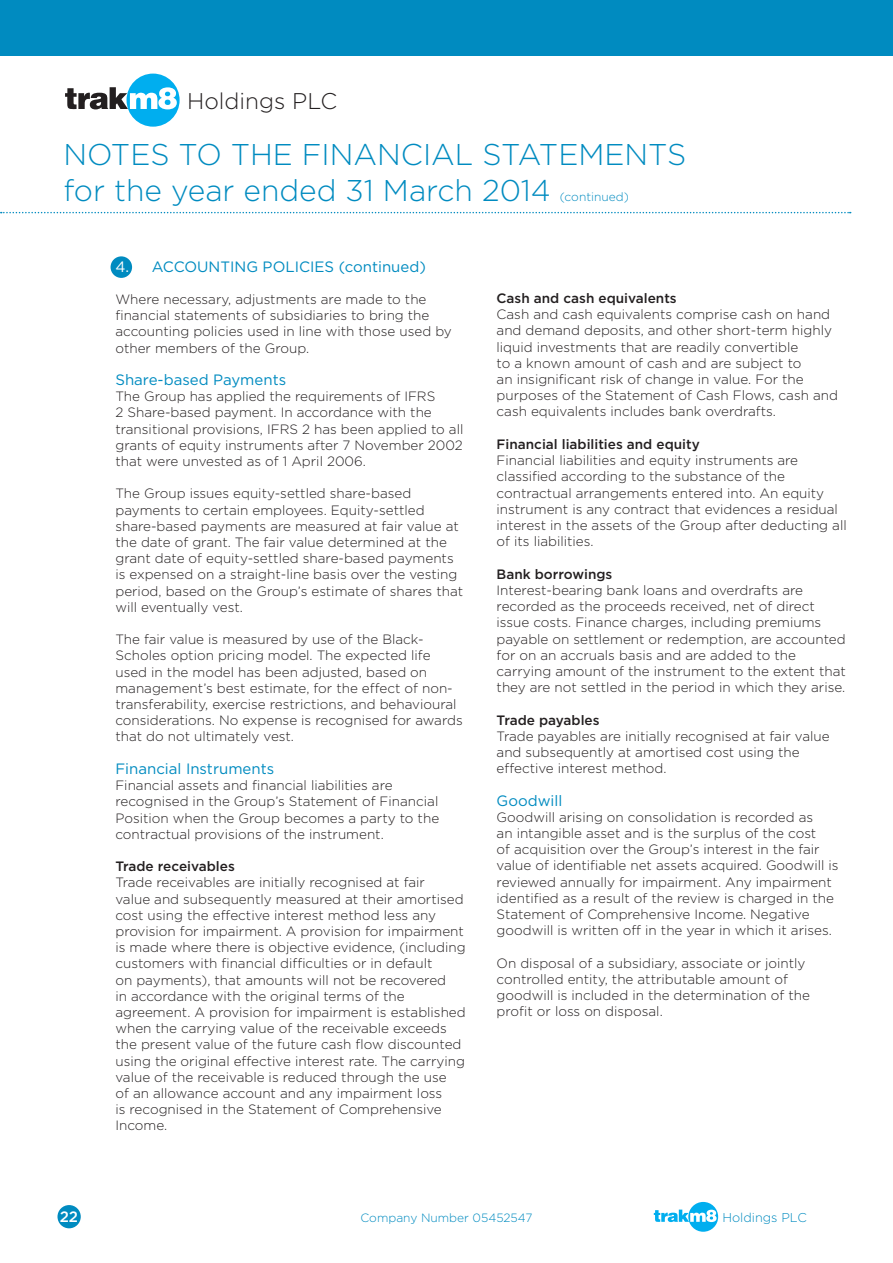
<style>
.page{position:relative;width:893px;height:1263px;background:#fff}
.page>*{position:absolute;margin:0;border:0;box-sizing:border-box;transform-origin:0 0}
.t1{font:300 30px/36px "Gotham";color:#008bc0}
.t2{font:300 22.65px "Gotham";color:#231f20}
.t3{font:15px "Gotham";color:#008bc0}
.t4{font:500 15px "Gotham";color:#fff}
.t5{font:500 13.65px "Gotham";color:#231f20}
.t6{font:300 13.5px/16.2px "Gotham";color:#231f20}
.t7{font:300 12.75px "Gotham";color:#008bc0}
.t8{font:300 12px "Gotham";color:#008bc0}
.s1{color:#fff}
</style>
<div class="page">
<div style="left:57px;top:1205px;width:24px;height:23px;background:#008bc0;border-radius:50%"></div>
<svg style="left:654px;top:1202px;width:64px;height:30px"></svg>
<div style="left:0;top:0;width:893px;height:56px;background:#008bc0"></div>
<svg style="left:65px;top:74px;width:115px;height:53px"></svg>
<div style="left:111px;top:256px;width:21px;height:22px;background:#008bc0;border-radius:50%"></div>
<svg style="left:1px;top:212px;width:850px;height:1px"></svg>
<h2 class="t2" style="left:187px;top:89px;width:152px">Holdings PLC</h2>
<h1 class="t1" style="left:63px;top:136px;width:625px">NOTES TO THE FINANCIAL STATEMENTS for the year ended 31 March 2014</h1>
<p class="t8" style="left:560px;top:191px;width:71px">(continued)</p>
<p class="t3" style="left:115px;top:258px;width:312px"><span class="s1">4.</span> ACCOUNTING POLICIES (continued)</p>
<p class="t6" style="left:115px;top:291px;width:338px">Where necessary, adjustments are made to the financial statements of subsidiaries to bring the accounting policies used in line with those used by other members of the Group.</p>
<p class="t3" style="left:115px;top:371px;width:172px">Share-based Payments</p>
<p class="t6" style="left:115px;top:388px;width:349px">The Group has applied the requirements of IFRS<br>2 Share-based payment. In accordance with the transitional provisions, IFRS 2 has been applied to all grants of equity instruments after 7 November 2002 that were unvested as of 1 April 2006.</p>
<p class="t6" style="left:115px;top:485px;width:349px">The Group issues equity-settled share-based payments to certain employees. Equity-settled share-based payments are measured at fair value at the date of grant. The fair value determined at the grant date of equity-settled share-based payments is expensed on a straight-line basis over the vesting period, based on the Group’s estimate of shares that will eventually vest.</p>
<p class="t6" style="left:115px;top:631px;width:349px">The fair value is measured by use of the Black-Scholes option pricing model. The expected life used in the model has been adjusted, based on management’s best estimate, for the effect of non&shy;transferability, exercise restrictions, and behavioural considerations. No expense is recognised for awards that do not ultimately vest.</p>
<p class="t3" style="left:115px;top:760px;width:160px">Financial Instruments</p>
<p class="t6" style="left:115px;top:777px;width:325px">Financial assets and financial liabilities are recognised in the Group’s Statement of Financial Position when the Group becomes a party to the contractual provisions of the instrument.</p>
<p class="t5" style="left:115px;top:859px;width:121px">Trade receivables</p>
<p class="t6" style="left:115px;top:874px;width:352px">Trade receivables are initially recognised at fair<br>value and subsequently measured at their amortised cost using the effective interest method less any provision for impairment. A provision for impairment is made where there is objective evidence, (including customers with financial difficulties or in default<br>on payments), that amounts will not be recovered<br>in accordance with the original terms of the agreement. A provision for impairment is established when the carrying value of the receivable exceeds the present value of the future cash flow discounted using the original effective interest rate. The carrying value of the receivable is reduced through the use<br>of an allowance account and any impairment loss<br>is recognised in the Statement of Comprehensive Income.</p>
<p class="t5" style="left:497px;top:290px;width:182px">Cash and cash equivalents</p>
<p class="t6" style="left:497px;top:306px;width:343px">Cash and cash equivalents comprise cash on hand and demand deposits, and other short-term highly liquid investments that are readily convertible<br>to a known amount of cash and are subject to<br>an insignificant risk of change in value. For the purposes of the Statement of Cash Flows, cash and cash equivalents includes bank overdrafts.</p>
<p class="t5" style="left:497px;top:436px;width:205px">Financial liabilities and equity</p>
<p class="t6" style="left:497px;top:452px;width:352px">Financial liabilities and equity instruments are classified according to the substance of the contractual arrangements entered into. An equity instrument is any contract that evidences a residual interest in the assets of the Group after deducting all of its liabilities.</p>
<p class="t5" style="left:497px;top:566px;width:117px">Bank borrowings</p>
<p class="t6" style="left:497px;top:582px;width:351px">Interest-bearing bank loans and overdrafts are recorded as the proceeds received, net of direct issue costs. Finance charges, including premiums payable on settlement or redemption, are accounted for on an accruals basis and are added to the carrying amount of the instrument to the extent that they are not settled in the period in which they arise.</p>
<p class="t5" style="left:497px;top:712px;width:105px">Trade payables</p>
<p class="t6" style="left:497px;top:728px;width:335px">Trade payables are initially recognised at fair value and subsequently at amortised cost using the effective interest method.</p>
<p class="t3" style="left:497px;top:792px;width:67px">Goodwill</p>
<p class="t6" style="left:497px;top:809px;width:343px">Goodwill arising on consolidation is recorded as<br>an intangible asset and is the surplus of the cost<br>of acquisition over the Group’s interest in the fair value of identifiable net assets acquired. Goodwill is reviewed annually for impairment. Any impairment identified as a result of the review is charged in the Statement of Comprehensive Income. Negative goodwill is written off in the year in which it arises.</p>
<p class="t6" style="left:497px;top:954px;width:315px">On disposal of a subsidiary, associate or jointly controlled entity, the attributable amount of goodwill is included in the determination of the profit or loss on disposal.</p>
<p class="t4" style="left:60px;top:1208px;width:20px">22</p>
<p class="t8" style="left:361px;top:1211px;width:173px">Company Number 05452547</p>
<p class="t7" style="left:722px;top:1210px;width:86px">Holdings PLC</p>
</div>
